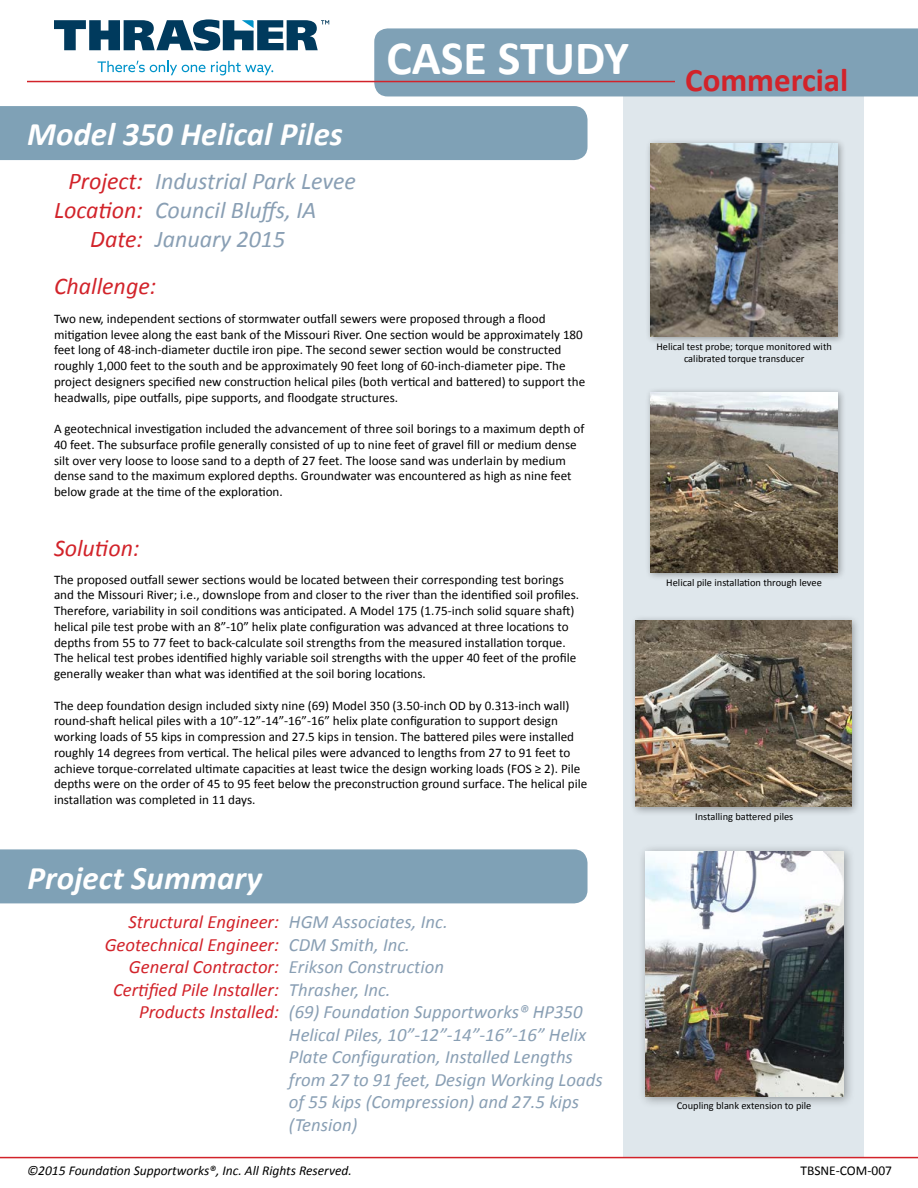
<style>
.page{position:relative;width:918px;height:1188px;background:#fff}
.page>*{position:absolute;margin:0;border:0;box-sizing:border-box;transform-origin:0 0}
.t1{font:italic 700 33px "Calibri";color:#fff}
.t2{font:700 33px "Calibri";color:#d2232a}
.t3{font:italic 24px/28.8px "Calibri";color:#899fb4}
.t4{font:italic 24px/28.8px "Calibri";color:#d2232a;text-align:right}
.t5{font:italic 18.75px/22.5px "Calibri";color:#899fb4}
.t6{font:italic 18.75px/22.5px "Calibri";color:#d2232a;text-align:right}
.t7{font:italic 13.5px "Calibri";color:#000}
.t8{font:13.5px "Calibri";color:#000}
.t9{font:13.2px/15.8px "Calibri";color:#000}
.t10{font:10.35px/12.5px "Calibri";color:#000;text-align:center}
</style>
<div class="page">
<div style="left:623px;top:75px;width:241px;height:1082px;background:#dfe7ec"></div>
<div style="left:374px;top:28px;width:544px;height:68px;background:#7fa1b6"></div>
<hr style="left:27px;top:81px;width:648px;height:1px;background:#d2232a">
<div style="left:0;top:106px;width:588px;height:54px;background:#7fa1b6"></div>
<hr style="left:0;top:1157px;width:918px;height:1px;background:#d2232a">
<div style="left:0;top:849px;width:588px;height:54px;background:#7fa1b6"></div>
<svg style="left:54px;top:19px;width:275px;height:32px"></svg>
<svg style="left:98px;top:61px;width:175px;height:14px"></svg>
<div style="left:644px;top:138px;width:202px;height:207px;background:#000;opacity:.35"></div>
<img style="left:650px;top:144px;width:188px;height:193px">
<div style="left:645px;top:386px;width:201px;height:195px;background:#000;opacity:.35"></div>
<img style="left:651px;top:392px;width:187px;height:180px">
<div style="left:637px;top:844px;width:219px;height:265px;background:#000;opacity:.35"></div>
<img style="left:645px;top:852px;width:198px;height:245px">
<div style="left:630px;top:614px;width:231px;height:202px;background:#000;opacity:.35"></div>
<img style="left:636px;top:620px;width:215px;height:187px">
<h1 class="t1" style="left:27px;top:114px;width:317px">Model 350 Helical Piles</h1>
<h2 class="t3" style="left:155px;top:166px;width:203px">Industrial Park Levee<br>Council Bluffs, IA<br>January 2015</h2>
<h2 class="t4" style="left:54px;top:166px;width:91px">Project:<br>Location:<br>Date:</h2>
<h2 class="t4" style="left:54px;top:271px;width:104px">Challenge:</h2>
<h1 class="t2" style="left:386px;top:59px;width:463px"><sup>CASE</sup> <sup>STUDY</sup> Commercial</h1>
<p class="t9" style="left:54px;top:311px;width:533px">Two new, independent sections of stormwater outfall sewers were proposed through a flood mitigation levee along the east bank of the Missouri River. One section would be approximately 180 feet long of 48-inch-diameter ductile iron pipe. The second sewer section would be constructed roughly 1,000 feet to the south and be approximately 90 feet long of 60-inch-diameter pipe. The project designers specified new construction helical piles (both vertical and battered) to support the headwalls, pipe outfalls, pipe supports, and floodgate structures.</p>
<p class="t9" style="left:54px;top:421px;width:532px">A geotechnical investigation included the advancement of three soil borings to a maximum depth of 40 feet. The subsurface profile generally consisted of up to nine feet of gravel fill or medium dense silt over very loose to loose sand to a depth of 27 feet. The loose sand was underlain by medium dense sand to the maximum explored depths. Groundwater was encountered as high as nine feet below grade at the time of the exploration.</p>
<h2 class="t4" style="left:54px;top:532px;width:87px">Solution:</h2>
<p class="t9" style="left:54px;top:571px;width:527px">The proposed outfall sewer sections would be located between their corresponding test borings and the Missouri River; i.e., downslope from and closer to the river than the identified soil profiles.<br>Therefore, variability in soil conditions was anticipated. A Model 175 (1.75-inch solid square shaft) helical pile test probe with an 8”-10” helix plate configuration was advanced at three locations to depths from 55 to 77 feet to back-calculate soil strengths from the measured installation torque.<br>The helical test probes identified highly variable soil strengths with the upper 40 feet of the profile generally weaker than what was identified at the soil boring locations.</p>
<p class="t9" style="left:54px;top:697px;width:535px">The deep foundation design included sixty nine (69) Model 350 (3.50-inch OD by 0.313-inch wall) round-shaft helical piles with a 10”-12”-14”-16”-16” helix plate configuration to support design working loads of 55 kips in compression and 27.5 kips in tension. The battered piles were installed roughly 14 degrees from vertical. The helical piles were advanced to lengths from 27 to 91 feet to achieve torque-correlated ultimate capacities at least twice the design working loads (FOS ≥ 2). Pile depths were on the order of 45 to 95 feet below the preconstruction ground surface. The helical pile installation was completed in 11 days.</p>
<h1 class="t1" style="left:28px;top:857px;width:236px">Project Summary</h1>
<h3 class="t6" style="left:105px;top:910px;width:176px">Structural Engineer:<br>Geotechnical Engineer:<br>General Contractor:<br>Certified Pile Installer:<br>Products Installed:</h3>
<p class="t5" style="left:289px;top:910px;width:315px">HGM Associates, Inc.<br>CDM Smith, Inc.<br>Erikson Construction<br>Thrasher, Inc.<br>(69) Foundation Supportworks® HP350<br>Helical Piles, 10”-12”-14”-16”-16” Helix<br>Plate Configuration, Installed Lengths from 27 to 91 feet, Design Working Loads of 55 kips (Compression) and 27.5 kips (Tension)</p>
<p class="t10" style="left:657px;top:340px;width:177px">Helical test probe; torque monitored with calibrated torque transducer</p>
<p class="t10" style="left:666px;top:576px;width:157px">Helical pile installation through levee</p>
<p class="t10" style="left:695px;top:811px;width:100px">Installing battered piles</p>
<p class="t10" style="left:677px;top:1100px;width:136px">Coupling blank extension to pile</p>
<p class="t7" style="left:27px;top:1162px;width:326px">©2015 Foundation Supportworks®, Inc. All Rights Reserved.</p>
<p class="t8" style="left:800px;top:1162px;width:93px">TBSNE-COM-007</p>
</div>
